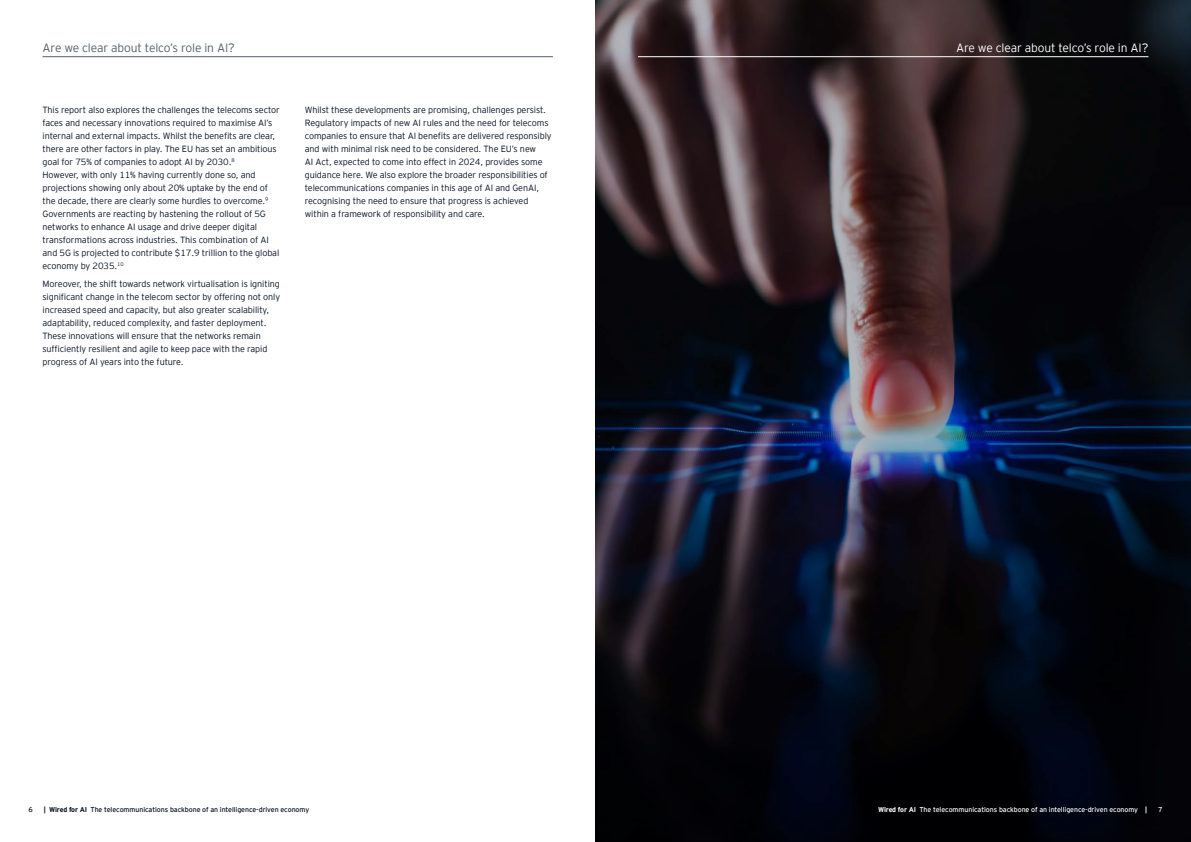
<style>
.page{position:relative;width:1191px;height:842px;background:#fff}
.page>*{position:absolute;margin:0;border:0;box-sizing:border-box;transform-origin:0 0}
.A_Headline{font:300 12px "EY Interstate";letter-spacing:-.01em;color:#545f6b}
.A_Headline-2{font:300 12px "EY Interstate";letter-spacing:-.01em;color:#fff}
.F_Body_copy{font:300 9px/13px "EY Interstate";letter-spacing:-.01em;color:#071224}
.Document_title_Additional_text_RL{font:7px "EY Interstate";letter-spacing:-.01em;color:#071224}
.Document_title_Additional_text_RR{font:7px "EY Interstate";letter-spacing:-.01em;color:#fff}
.Page_No_s_Left{font:7px "EY Interstate";color:#071224}
.Page_No_s_Right{font:7px "EY Interstate";color:#fff}
.s1{font-weight:700}
</style>
<div class="page">
<svg style="left:595px;top:0;width:596px;height:842px;background:#191720"></svg>
<hr style="left:638px;top:56px;width:510px;height:1px;background:#fff">
<hr style="left:43px;top:56px;width:510px;height:1px;background:#545f6b">
<p class="A_Headline" style="left:43px;top:39px;width:194px">Are we clear about telco’s role in AI?</p>
<p class="A_Headline-2" style="left:956px;top:39px;width:194px">Are we clear about telco’s role in AI?</p>
<p class="F_Body_copy" style="left:43px;top:103px;width:239px">This report also explores the challenges the telecoms sector faces and necessary innovations required to maximise AI’s internal and external impacts. Whilst the benefits are clear, there are other factors in play. The EU has set an ambitious goal for 75% of companies to adopt AI by 2030.<sup>8<br></sup>However, with only 11% having currently done so, and projections showing only about 20% uptake by the end of the decade, there are clearly some hurdles to overcome.<sup>9<br></sup>Governments are reacting by hastening the rollout of 5G networks to enhance AI usage and drive deeper digital transformations across industries. This combination of AI and 5G is projected to contribute $17.9 trillion to the global economy by 2035.<sup>10</sup></p>
<p class="F_Body_copy" style="left:43px;top:277px;width:239px">Moreover, the shift towards network virtualisation is igniting significant change in the telecom sector by offering not only increased speed and capacity, but also greater scalability, adaptability, reduced complexity, and faster deployment.<br>These innovations will ensure that the networks remain sufficiently resilient and agile to keep pace with the rapid progress of AI years into the future.</p>
<p class="F_Body_copy" style="left:305px;top:103px;width:248px">Whilst these developments are promising, challenges persist.<br>Regulatory impacts of new AI rules and the need for telecoms companies to ensure that AI benefits are delivered responsibly and with minimal risk need to be considered. The EU’s new<br>AI Act, expected to come into effect in 2024, provides some guidance here. We also explore the broader responsibilities of telecommunications companies in this age of AI and GenAI, recognising the need to ensure that progress is achieved within a framework of responsibility and care.</p>
<p class="Page_No_s_Left" style="left:28px;top:804px;width:6px">6</p>
<p class="Document_title_Additional_text_RL" style="left:44px;top:804px;width:267px"><span class="s1">| Wired for AI</span> The telecommunications backbone of an intelligence-driven economy</p>
<p class="Document_title_Additional_text_RR" style="left:878px;top:804px;width:270px"><span class="s1">Wired for AI</span> The telecommunications backbone of an intelligence-driven economy <span class="s1">|</span></p>
<p class="Page_No_s_Right" style="left:1158px;top:804px;width:6px">7</p>
</div>
